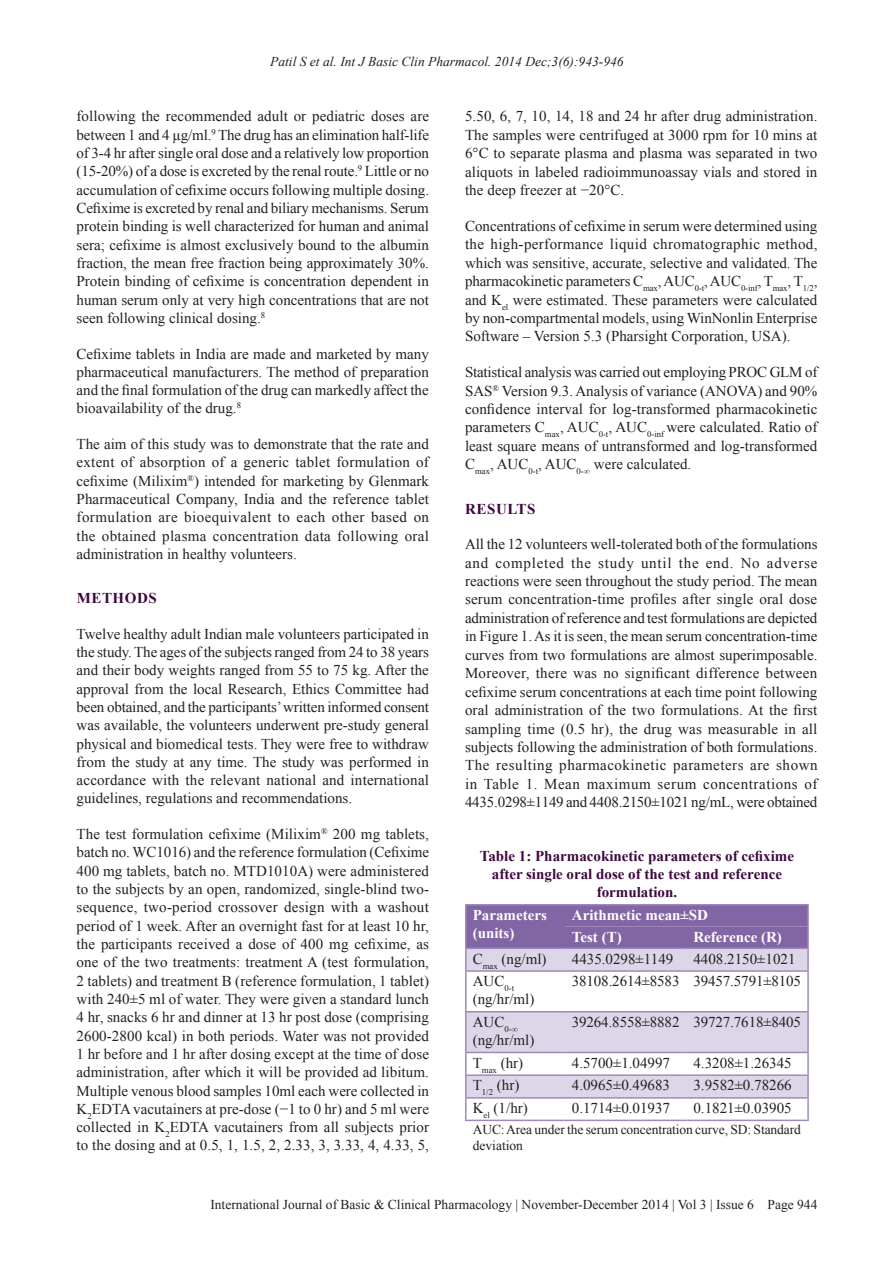
<style>
.page{position:relative;width:894px;height:1263px;background:#fff}
.page>*{position:absolute;margin:0;border:0;box-sizing:border-box;transform-origin:0 0}
.TX{font:15px/18.3px "Times New Roman";color:#231f20;text-align:justify}
.TB{font:15px/18px "Times New Roman";color:#231f20}
.TT{font:700 15px/18px "Times New Roman";color:#3e083e;text-align:center}
.TCH{font:700 15px/18px "Times New Roman";color:#fff}
.TBL{font:15px "Times New Roman";color:#231f20}
.TT-2{font:700 15px "Times New Roman";letter-spacing:.035em;color:#3e083e}
.TFN{font:13.5px/16.2px "Times New Roman";color:#231f20}
.RH{font:italic 13.5px "Times New Roman";color:#231f20}
</style>
<div class="page">
<svg style="left:466px;top:971px;width:341px;height:126px;fill:#ddd6e8"></svg>
<hr style="left:465px;top:970px;width:99px;height:1px;background:#a08aba">
<hr style="left:564px;top:970px;width:122px;height:1px;background:#a08aba">
<hr style="left:686px;top:970px;width:122px;height:1px;background:#a08aba">
<hr style="left:465px;top:1011px;width:99px;height:1px;background:#a08aba">
<hr style="left:564px;top:1011px;width:122px;height:1px;background:#a08aba">
<hr style="left:686px;top:1011px;width:122px;height:1px;background:#a08aba">
<hr style="left:465px;top:1051px;width:99px;height:2px;background:#a08aba">
<hr style="left:564px;top:1051px;width:122px;height:2px;background:#a08aba">
<hr style="left:686px;top:1051px;width:122px;height:2px;background:#a08aba">
<hr style="left:465px;top:1074px;width:99px;height:2px;background:#a08aba">
<hr style="left:564px;top:1074px;width:122px;height:2px;background:#a08aba">
<hr style="left:686px;top:1074px;width:122px;height:2px;background:#a08aba">
<hr style="left:465px;top:1097px;width:99px;height:1px;background:#a08aba">
<hr style="left:564px;top:1097px;width:122px;height:1px;background:#a08aba">
<hr style="left:686px;top:1097px;width:122px;height:1px;background:#a08aba">
<svg style="left:465px;top:904px;width:343px;height:66px;background:#9f8aba"></svg>
<hr style="left:465px;top:971px;width:1px;height:40px;background:#a08aba">
<hr style="left:807px;top:971px;width:1px;height:40px;background:#a08aba">
<hr style="left:465px;top:1012px;width:1px;height:39px;background:#a08aba">
<hr style="left:807px;top:1012px;width:1px;height:39px;background:#a08aba">
<svg style="left:465px;top:1053px;width:1px;height:66px"></svg>
<svg style="left:807px;top:1053px;width:1px;height:66px"></svg>
<hr style="left:465px;top:1119px;width:99px;height:2px;background:#a08aba">
<hr style="left:564px;top:1119px;width:122px;height:2px;background:#a08aba">
<hr style="left:686px;top:1119px;width:122px;height:2px;background:#a08aba">
<hr style="left:564px;top:926px;width:122px;height:1px;background:#a08aba">
<hr style="left:686px;top:926px;width:121px;height:1px;background:#a08aba">
<p class="RH" style="left:270px;top:52px;width:355px">Patil S et al. Int J Basic Clin Pharmacol. 2014 Dec;3(6):943-946</p>
<p class="TX" style="left:76px;top:107px;width:354px">following the recommended adult or pediatric doses are between 1 and 4 µg/ml.<sup>9</sup> The drug has an elimination half-life of 3-4 hr after single oral dose and a relatively low proportion (15-20%) of a dose is excreted by the renal route.<sup>9</sup> Little or no accumulation of cefixime occurs following multiple dosing.<br>Cefixime is excreted by renal and biliary mechanisms. Serum protein binding is well characterized for human and animal sera; cefixime is almost exclusively bound to the albumin fraction, the mean free fraction being approximately 30%.<br>Protein binding of cefixime is concentration dependent in human serum only at very high concentrations that are not seen following clinical dosing.<sup>8</sup></p>
<p class="TX" style="left:76px;top:344px;width:354px">Cefixime tablets in India are made and marketed by many pharmaceutical manufacturers. The method of preparation and the final formulation of the drug can markedly affect the bioavailability of the drug.<sup>8</sup></p>
<p class="TX" style="left:76px;top:434px;width:354px">The aim of this study was to demonstrate that the rate and extent of absorption of a generic tablet formulation of cefixime (Milixim<sup>®</sup>) intended for marketing by Glenmark Pharmaceutical Company, India and the reference tablet formulation are bioequivalent to each other based on the obtained plasma concentration data following oral administration in healthy volunteers.</p>
<h1 class="TT-2" style="left:77px;top:587px;width:81px">METHODS</h1>
<p class="TX" style="left:76px;top:624px;width:354px">Twelve healthy adult Indian male volunteers participated in the study. The ages of the subjects ranged from 24 to 38 years and their body weights ranged from 55 to 75 kg. After the approval from the local Research, Ethics Committee had been obtained, and the participants’ written informed consent was available, the volunteers underwent pre-study general physical and biomedical tests. They were free to withdraw from the study at any time. The study was performed in accordance with the relevant national and international guidelines, regulations and recommendations.</p>
<p class="TX" style="left:76px;top:824px;width:354px">The test formulation cefixime (Milixim<sup>®</sup> 200 mg tablets, batch no. WC1016) and the reference formulation (Cefixime 400 mg tablets, batch no. MTD1010A) were administered to the subjects by an open, randomized, single-blind two&shy;sequence, two-period crossover design with a washout period of 1 week. After an overnight fast for at least 10 hr, the participants received a dose of 400 mg cefixime, as one of the two treatments: treatment A (test formulation, 2 tablets) and treatment B (reference formulation, 1 tablet) with 240±5 ml of water. They were given a standard lunch 4 hr, snacks 6 hr and dinner at 13 hr post dose (comprising 2600-2800 kcal) in both periods. Water was not provided 1 hr before and 1 hr after dosing except at the time of dose administration, after which it will be provided ad libitum.<br>Multiple venous blood samples 10ml each were collected in K<sub>2</sub>EDTA vacutainers at pre-dose (−1 to 0 hr) and 5 ml were collected in K<sub>2</sub>EDTA vacutainers from all subjects prior to the dosing and at 0.5, 1, 1.5, 2, 2.33, 3, 3.33, 4, 4.33, 5,</p>
<p class="TX" style="left:465px;top:107px;width:354px">5.50, 6, 7, 10, 14, 18 and 24 hr after drug administration.<br>The samples were centrifuged at 3000 rpm for 10 mins at 6°C to separate plasma and plasma was separated in two aliquots in labeled radioimmunoassay vials and stored in the deep freezer at −20°C.</p>
<p class="TX" style="left:465px;top:216px;width:354px">Concentrations of cefixime in serum were determined using the high-performance liquid chromatographic method, which was sensitive, accurate, selective and validated. The pharmacokinetic parameters C<sub>max</sub>, AUC<sub>0-t</sub>, AUC<sub>0-inf</sub>, T<sub>max</sub>, T<sub>1/2</sub>, and K<sub>el</sub> were estimated. These parameters were calculated by non-compartmental models, using WinNonlin Enterprise Software – Version 5.3 (Pharsight Corporation, USA).</p>
<p class="TX" style="left:465px;top:362px;width:354px">Statistical analysis was carried out employing PROC GLM of SAS<sup>®</sup> Version 9.3. Analysis of variance (ANOVA) and 90% confidence interval for log-transformed pharmacokinetic parameters C<sub>max</sub>, AUC<sub>0-t</sub>, AUC<sub>0-inf</sub> were calculated. Ratio of least square means of untransformed and log-transformed C<sub>max</sub>, AUC<sub>0-t</sub>, AUC<sub>0-∞</sub> were calculated.</p>
<h1 class="TT-2" style="left:465px;top:497px;width:72px">RESULTS</h1>
<p class="TX" style="left:465px;top:534px;width:354px">All the 12 volunteers well-tolerated both of the formulations and completed the study until the end. No adverse reactions were seen throughout the study period. The mean serum concentration-time profiles after single oral dose administration of reference and test formulations are depicted in Figure 1. As it is seen, the mean serum concentration-time curves from two formulations are almost superimposable.<br>Moreover, there was no significant difference between cefixime serum concentrations at each time point following oral administration of the two formulations. At the first sampling time (0.5 hr), the drug was measurable in all subjects following the administration of both formulations.<br>The resulting pharmacokinetic parameters are shown in Table 1. Mean maximum serum concentrations of 4435.0298±1149 and 4408.2150±1021 ng/mL, were obtained</p>
<p class="TT" style="left:479px;top:846px;width:315px">Table 1: Pharmacokinetic parameters of cefixime after single oral dose of the test and reference formulation.</p>
<p class="TCH" style="left:472px;top:905px;width:76px">Parameters (units)</p>
<p class="TCH" style="left:571px;top:905px;width:138px">Arithmetic mean±SD</p>
<p class="TCH" style="left:571px;top:927px;width:51px">Test (T)</p>
<p class="TCH" style="left:693px;top:927px;width:90px">Reference (R)</p>
<p class="TB" style="left:472px;top:949px;width:75px">C<sub>max</sub> (ng/ml)</p>
<p class="TB" style="left:571px;top:949px;width:103px">4435.0298±1149</p>
<p class="TB" style="left:693px;top:949px;width:103px">4408.2150±1021</p>
<p class="TB" style="left:472px;top:971px;width:63px">AUC<sub>0‑t </sub>(ng/hr/ml)</p>
<p class="TB" style="left:571px;top:971px;width:109px">38108.2614±8583</p>
<p class="TB" style="left:693px;top:971px;width:109px">39457.5791±8105</p>
<p class="TB" style="left:472px;top:1012px;width:63px">AUC<sub>0‑∞ </sub>(ng/hr/ml)</p>
<p class="TB" style="left:571px;top:1012px;width:109px">39264.8558±8882</p>
<p class="TB" style="left:693px;top:1012px;width:109px">39727.7618±8405</p>
<p class="TB" style="left:472px;top:1053px;width:52px">T<sub>max</sub> (hr)</p>
<p class="TB" style="left:571px;top:1053px;width:100px">4.5700±1.04997</p>
<p class="TB" style="left:693px;top:1053px;width:100px">4.3208±1.26345</p>
<p class="TB" style="left:472px;top:1075px;width:48px">T<sub>1/2</sub> (hr)</p>
<p class="TB" style="left:571px;top:1075px;width:100px">4.0965±0.49683</p>
<p class="TB" style="left:693px;top:1075px;width:100px">3.9582±0.78266</p>
<p class="TBL" style="left:472px;top:1097px;width:57px">K<sub>el</sub> (1/hr)</p>
<p class="TBL" style="left:571px;top:1097px;width:100px">0.1714±0.01937</p>
<p class="TBL" style="left:693px;top:1097px;width:100px">0.1821±0.03905</p>
<p class="TFN" style="left:472px;top:1121px;width:329px">AUC: Area under the serum concentration curve, SD: Standard deviation</p>
<p class="TFN" style="left:210px;top:1195px;width:608px">International Journal of Basic &amp; Clinical Pharmacology | November-December 2014 | Vol 3 | Issue 6 Page 944</p>
</div>
